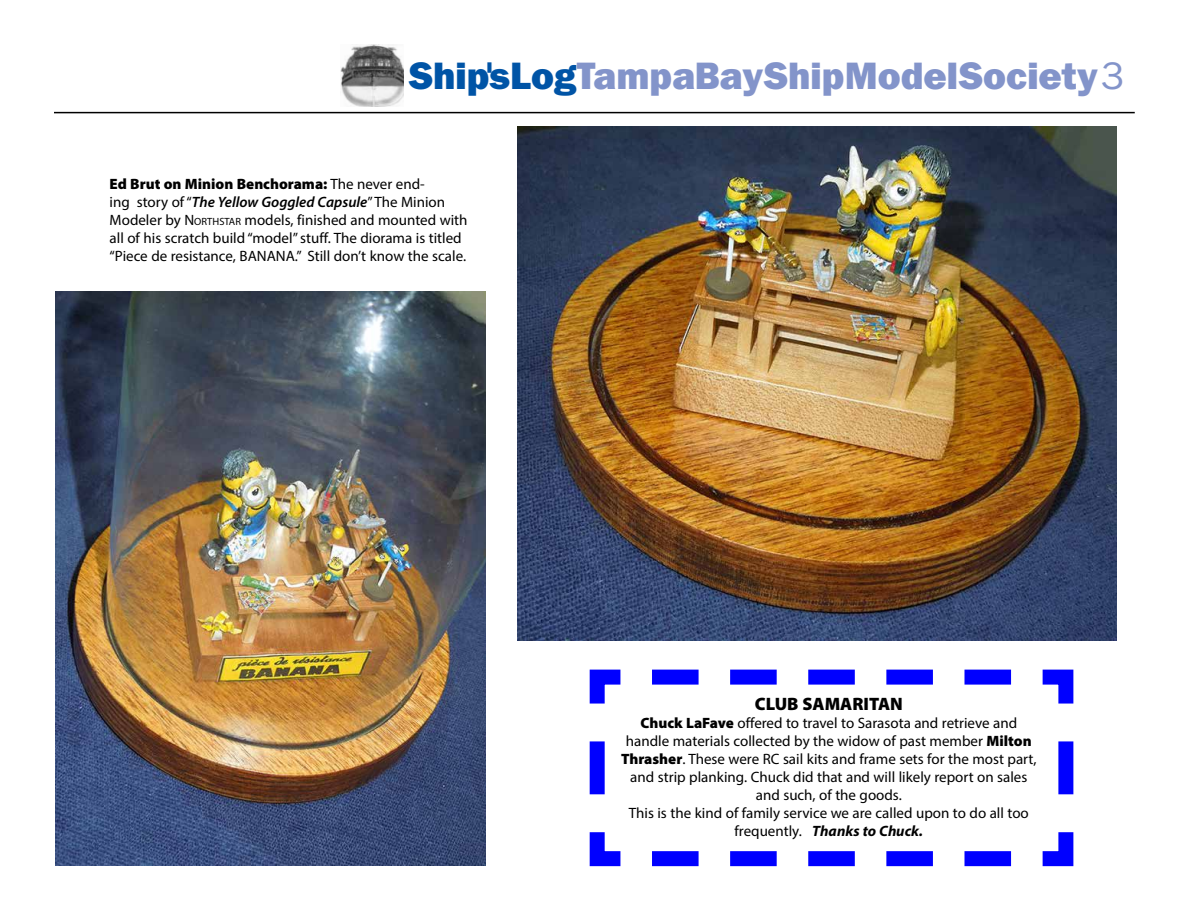
<style>
.page{position:relative;width:1188px;height:918px;background:#fff}
.page>*{position:absolute;margin:0;border:0;box-sizing:border-box;transform-origin:0 0}
.t1{font:800 37.95px "Franklin Gothic IT Cby BT";color:#8394ca}
.t2{font:900 18px "Myriad Pro";color:#000}
.t3{font:15px/18px "Myriad Pro";color:#000}
.s1{color:#0054a6}
.s2{font-weight:400}
.s3{font-weight:900}
.s4{font-weight:600;font-style:italic}
.s5{font-style:inherit}
.s6{font-size:10.5px}
.s7{font-weight:700;font-style:italic}
</style>
<div class="page">
<hr style="left:54px;top:112px;width:1081px;height:1px;background:#000">
<img style="left:340px;top:45px;width:64px;height:61px">
<img style="left:55px;top:292px;width:431px;height:574px">
<img style="left:517px;top:126px;width:600px;height:515px">
<svg style="left:589px;top:669px;width:485px;height:198px"></svg>
<h1 class="t1" style="left:408px;top:52px;width:717px"><span class="s1">Ship'sLog</span>TampaBayShipModelSociety<span class="s2">3</span></h1>
<p class="t3" style="left:110px;top:175px;width:359px"><span class="s3">Ed Brut on Minion Benchorama:</span> The never end-<br>ing story of “<span class="s4">The Yellow Goggled Capsule</span>” The Minion Modeler by <span class="s5">N</span><span class="s6">ORTHSTAR</span> models, finished and mounted with all of his scratch build “model” stuff. The diorama is titled “Piece de resistance, BANANA.” Still don’t know the scale.</p>
<p class="t2" style="left:755px;top:692px;width:150px">CLUB SAMARITAN</p>
<p class="t3" style="left:621px;top:714px;width:417px;text-align:center"><span class="s3">Chuck LaFave</span> offered to travel to Sarasota and retrieve and handle materials collected by the widow of past member <span class="s3">Milton Thrasher</span>. These were RC sail kits and frame sets for the most part, and strip planking. Chuck did that and will likely report on sales and such, of the goods.<br>This is the kind of family service we are called upon to do all too frequently. <span class="s7">Thanks to Chuck.</span></p>
</div>
